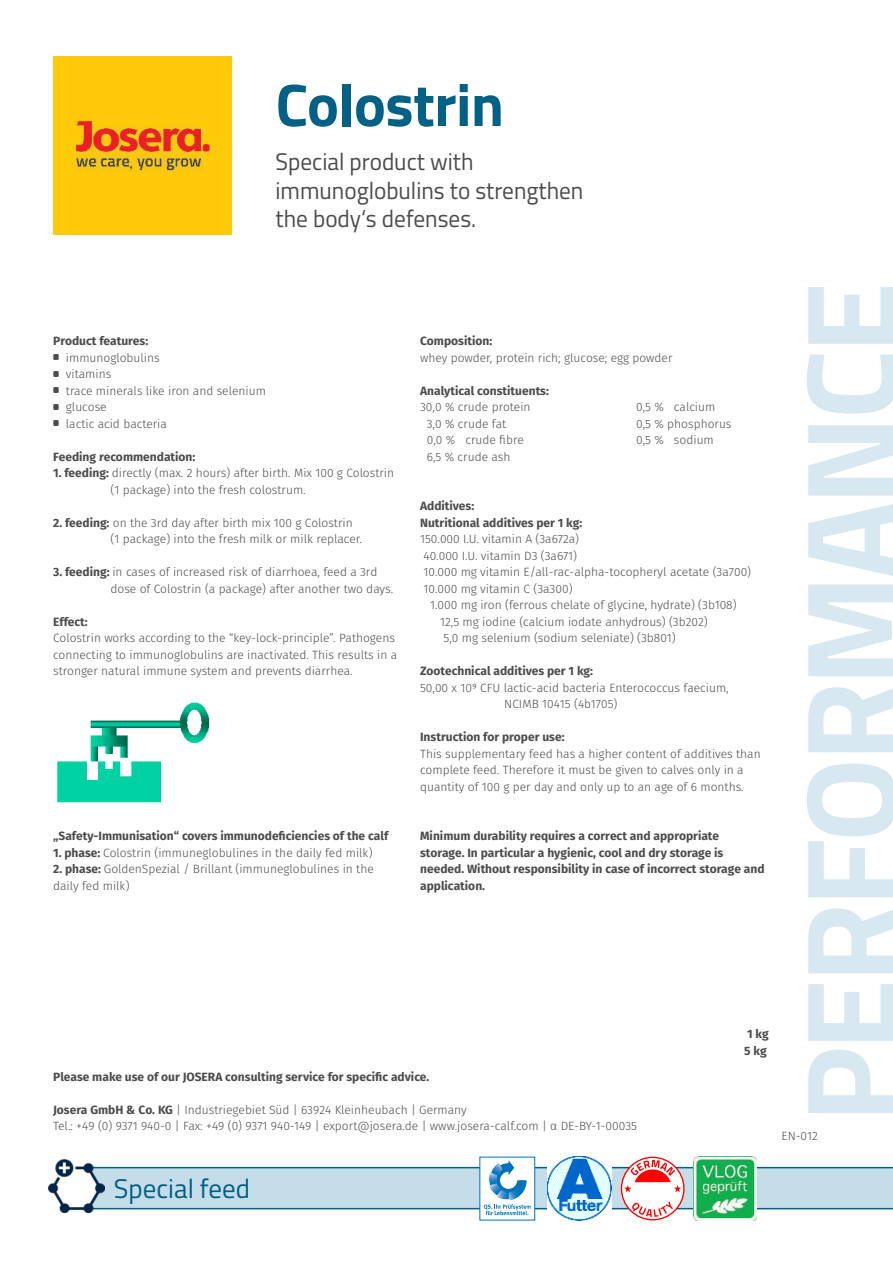
<style>
.page{position:relative;width:893px;height:1263px;background:#fff}
.page>*{position:absolute;margin:0;border:0;box-sizing:border-box;transform-origin:0 0}
.t1{font:700 129px "Titillium";letter-spacing:-.03em;color:#d7e8f0}
.t2{font:700 60px "Titillium";letter-spacing:-.01em;color:#006086}
.t3{font:27px "Titillium";color:#006086}
.t4{font:24px/28.8px "Titillium";color:#4c4c4e}
.t5{font:300 12px/16.5px "Fira Sans";color:#4c4c4e}
.t6{font:700 12px/16.5px "Fira Sans";color:#4c4c4e}
.s1{font-weight:700}
</style>
<div class="page">
<img style="left:49px;top:1159px;width:39px;height:53px">
<img style="left:57px;top:702px;width:153px;height:101px">
<img style="left:53px;top:56px;width:179px;height:179px">
<svg style="left:88px;top:1157px;width:805px;height:63px"></svg>
<img style="left:693px;top:1157px;width:64px;height:63px">
<img style="left:547px;top:1157px;width:64px;height:63px">
<h2 class="t2" style="left:276px;top:83px;width:230px">Colostrin</h2>
<h3 class="t4" style="left:276px;top:149px;width:309px">Special product with immunoglobulins to strengthen the body‘s defenses.</h3>
<p class="t6" style="left:53px;top:333px;width:97px">Product features:</p>
<p class="t5" style="left:66px;top:349px;width:202px">immunoglobulins<br>vitamins<br>trace minerals like iron and selenium glucose<br>lactic acid bacteria</p>
<p class="t6" style="left:53px;top:448px;width:144px">Feeding recommendation:</p>
<p class="t5" style="left:110px;top:465px;width:285px;text-indent:-57px"><span class="s1">1. feeding:</span> directly (max. 2 hours) after birth. Mix 100 g Colostrin (1 package) into the fresh colostrum.</p>
<p class="t5" style="left:110px;top:514px;width:253px;text-indent:-57px"><span class="s1">2. feeding:</span> on the 3rd day after birth mix 100 g Colostrin (1 package) into the fresh milk or milk replacer.</p>
<p class="t5" style="left:110px;top:564px;width:284px;text-indent:-57px"><span class="s1">3. feeding:</span> in cases of increased risk of diarrhoea, feed a 3rd dose of Colostrin (a package) after another two days.</p>
<p class="t6" style="left:53px;top:613px;width:36px">Effect:</p>
<p class="t5" style="left:53px;top:630px;width:346px">Colostrin works according to the “key-lock-principle”. Pathogens connecting to immunoglobulins are inactivated. This results in a stronger natural immune system and prevents diarrhea.</p>
<p class="t6" style="left:53px;top:828px;width:337px">„Safety-Immunisation“ covers immunodeficiencies of the calf</p>
<p class="t5" style="left:53px;top:844px;width:321px"><span class="s1">1. phase:</span> Colostrin (immuneglobulines in the daily fed milk)</p>
<p class="t5" style="left:53px;top:861px;width:322px"><span class="s1">2. phase:</span> GoldenSpezial / Brillant (immuneglobulines in the daily fed milk)</p>
<p class="t6" style="left:420px;top:333px;width:74px">Composition:</p>
<p class="t5" style="left:420px;top:349px;width:254px">whey powder, protein rich; glucose; egg powder</p>
<p class="t6" style="left:420px;top:382px;width:130px">Analytical constituents:</p>
<p class="t5" style="left:420px;top:399px;width:112px">30,0 % crude protein</p>
<p class="t5" style="left:636px;top:399px;width:81px">0,5 % calcium</p>
<p class="t5" style="left:427px;top:415px;width:81px">3,0 % crude fat</p>
<p class="t5" style="left:636px;top:415px;width:97px">0,5 % phosphorus</p>
<p class="t5" style="left:427px;top:432px;width:99px">0,0 % crude fibre</p>
<p class="t5" style="left:636px;top:432px;width:79px">0,5 % sodium</p>
<p class="t5" style="left:427px;top:448px;width:85px">6,5 % crude ash</p>
<p class="t6" style="left:420px;top:498px;width:164px">Additives:<br>Nutritional additives per 1 kg:</p>
<p class="t5" style="left:420px;top:531px;width:160px">150.000 I.U. vitamin A (3a672a)</p>
<p class="t5" style="left:423px;top:547px;width:155px">40.000 I.U. vitamin D3 (3a671)</p>
<p class="t5" style="left:423px;top:564px;width:329px">10.000 mg vitamin E/all-rac-alpha-tocopheryl acetate (3a700)</p>
<p class="t5" style="left:423px;top:580px;width:151px">10.000 mg vitamin C (3a300)</p>
<p class="t5" style="left:430px;top:597px;width:308px">1.000 mg iron (ferrous chelate of glycine, hydrate) (3b108)</p>
<p class="t5" style="left:440px;top:613px;width:269px">12,5 mg iodine (calcium iodate anhydrous) (3b202)</p>
<p class="t5" style="left:444px;top:630px;width:234px">5,0 mg selenium (sodium seleniate) (3b801)</p>
<p class="t6" style="left:420px;top:663px;width:174px">Zootechnical additives per 1 kg:</p>
<p class="t5" style="left:504px;top:679px;width:226px;text-indent:-84px">50,00 x 109 CFU lactic-acid bacteria Enterococcus faecium,<br>NCIMB 10415 (4b1705)</p>
<p class="t6" style="left:420px;top:729px;width:146px">Instruction for proper use:</p>
<p class="t5" style="left:420px;top:745px;width:342px">This supplementary feed has a higher content of additives than complete feed. Therefore it must be given to calves only in a quantity of 100 g per day and only up to an age of 6 months.</p>
<p class="t6" style="left:420px;top:828px;width:346px">Minimum durability requires a correct and appropriate storage. In particular a hygienic, cool and dry storage is needed. Without responsibility in case of incorrect storage and application.</p>
<p class="t6" style="left:744px;top:1026px;width:26px">1 kg<br>5 kg</p>
<p class="t6" style="left:53px;top:1068px;width:378px">Please make use of our JOSERA consulting service for specific advice.</p>
<p class="t5" style="left:53px;top:1101px;width:585px"><span class="s1">Josera GmbH &amp; Co. KG</span> | Industriegebiet Süd | 63924 Kleinheubach | Germany<br>Tel.: +49 (0) 9371 940-0 | Fax: +49 (0) 9371 940-149 | export@josera.de | www.josera-calf.com | α DE-BY-1-00035</p>
<h1 class="t1" style="left:776px;top:1122px;width:842px;rotate:-90deg">PERFORMANCE</h1>
<p class="t5" style="left:782px;top:1128px;width:38px">EN-012</p>
<h3 class="t3" style="left:114px;top:1178px;width:138px">Special feed</h3>
</div>
